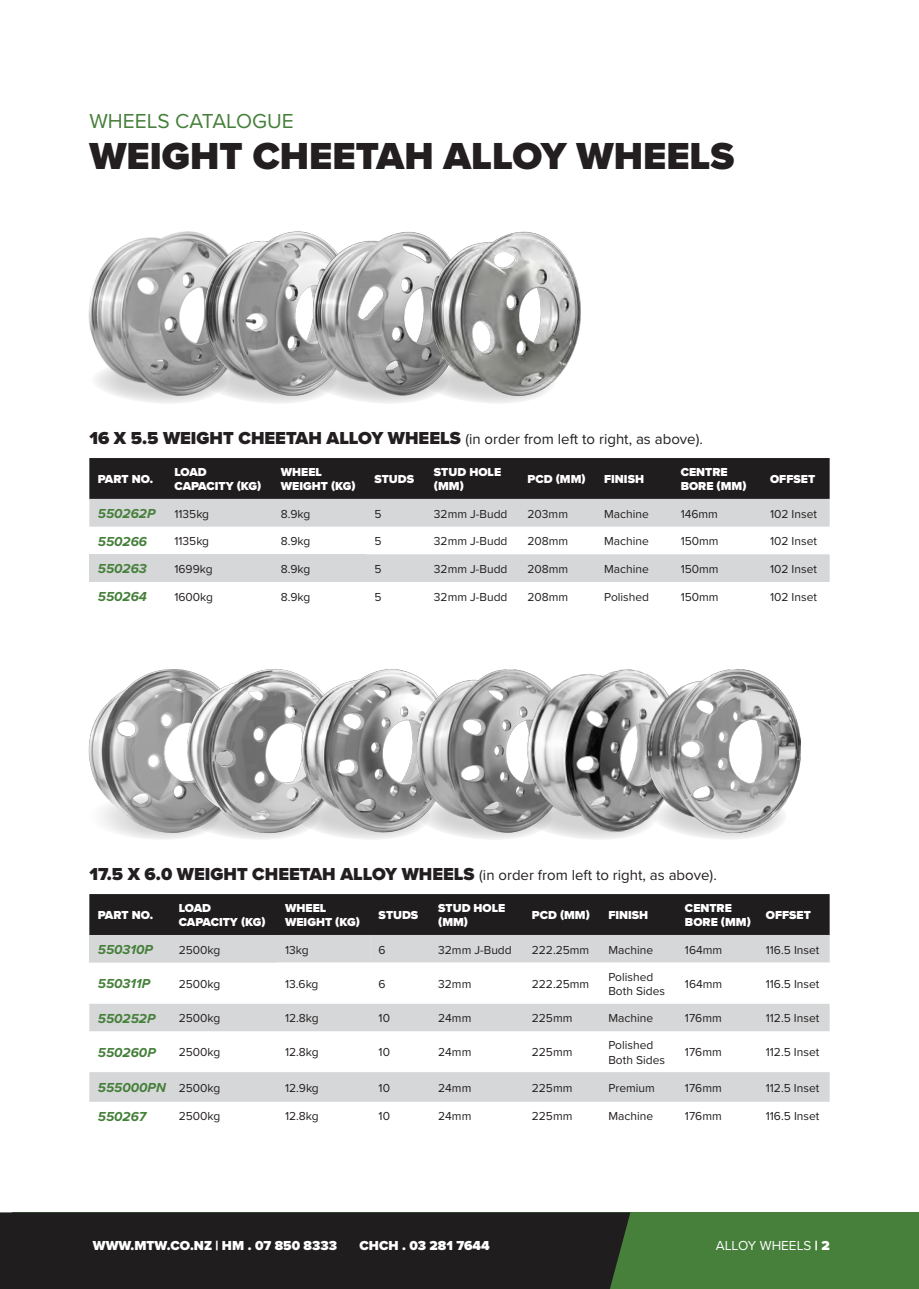
<style>
.page{position:relative;width:919px;height:1289px;background:#fff}
.page>*{position:absolute;margin:0;border:0;box-sizing:border-box;transform-origin:0 0}
.t1{font:900 39px "Proxima Nova";color:#231f20}
.t2{font:21px "Proxima Nova";color:#46803b}
.t3{font:15px "Proxima Nova";color:#231f20}
.t4{font:italic 700 13.5px "Proxima Nova";color:#46803b}
.t5{font:900 13.5px "Proxima Nova";color:#fff}
.t6{font:13.5px "Proxima Nova";color:#fff}
.t7{font:12px/14.4px "Proxima Nova";color:#231f20}
.t8{font:900 12px/14.4px "Proxima Nova";color:#fff}
.s1{font-weight:900;font-size:18px}
.s2{font-weight:900}
</style>
<div class="page">
<div style="left:13px;top:1212px;width:905px;height:76px;background:#46803b"></div>
<div style="left:0;top:1212px;width:630px;height:76px;background:#201d1e"></div>
<img style="left:88px;top:231px;width:116px;height:128px">
<img style="left:204px;top:232px;width:106px;height:127px">
<svg style="left:96px;top:359px;width:437px;height:44px"></svg>
<img style="left:310px;top:231px;width:109px;height:167px">
<img style="left:419px;top:231px;width:162px;height:167px">
<svg style="left:89px;top:458px;width:740px;height:68px;background:#686768"></svg>
<div style="left:89px;top:554px;width:740px;height:28px;background:#d6d7d8"></div>
<div style="left:89px;top:1004px;width:740px;height:27px;background:#d6d7d8"></div>
<svg style="left:89px;top:894px;width:740px;height:69px;background:#6a696a"></svg>
<div style="left:89px;top:1072px;width:740px;height:29px;background:#d6d7d8"></div>
<img style="left:88px;top:669px;width:91px;height:126px">
<img style="left:179px;top:669px;width:113px;height:126px">
<img style="left:292px;top:669px;width:126px;height:126px">
<img style="left:418px;top:669px;width:95px;height:126px">
<svg style="left:102px;top:795px;width:667px;height:44px;background:#b8b8b8"></svg>
<img style="left:513px;top:669px;width:187px;height:170px">
<img style="left:647px;top:669px;width:153px;height:163px">
<p class="t2" style="left:89px;top:105px;width:206px">WHEELS CATALOGUE</p>
<p class="t1" style="left:89px;top:127px;width:646px">WEIGHT CHEETAH ALLOY WHEELS</p>
<p class="t3" style="left:89px;top:428px;width:615px"><span class="s1">16 X 5.5 WEIGHT CHEETAH ALLOY WHEELS</span> (in order from left to right, as above).</p>
<p class="t8" style="left:98px;top:472px;width:57px">PART NO.</p>
<p class="t8" style="left:174px;top:465px;width:88px">LOAD<br>CAPACITY (KG)</p>
<p class="t8" style="left:281px;top:465px;width:76px">WHEEL<br>WEIGHT (KG)</p>
<p class="t8" style="left:374px;top:472px;width:41px">STUDS</p>
<p class="t8" style="left:434px;top:465px;width:69px">STUD HOLE (MM)</p>
<p class="t8" style="left:527px;top:472px;width:60px">PCD (MM)</p>
<p class="t8" style="left:604px;top:472px;width:41px">FINISH</p>
<p class="t8" style="left:680px;top:465px;width:67px">CENTRE<br>BORE (MM)</p>
<p class="t8" style="left:770px;top:472px;width:47px">OFFSET</p>
<p class="t4" style="left:98px;top:503px;width:59px">550262P</p>
<p class="t7" style="left:174px;top:506px;width:36px">1135kg</p>
<p class="t7" style="left:281px;top:506px;width:31px">8.9kg</p>
<p class="t7" style="left:374px;top:506px;width:9px">5</p>
<p class="t7" style="left:434px;top:506px;width:75px">32mm J-Budd</p>
<p class="t7" style="left:527px;top:506px;width:42px">203mm</p>
<p class="t7" style="left:604px;top:506px;width:46px">Machine</p>
<p class="t7" style="left:680px;top:506px;width:39px">146mm</p>
<p class="t7" style="left:770px;top:506px;width:48px">102 Inset</p>
<p class="t4" style="left:98px;top:531px;width:51px">550266</p>
<p class="t7" style="left:174px;top:533px;width:36px">1135kg</p>
<p class="t7" style="left:281px;top:533px;width:31px">8.9kg</p>
<p class="t7" style="left:374px;top:533px;width:9px">5</p>
<p class="t7" style="left:434px;top:533px;width:75px">32mm J-Budd</p>
<p class="t7" style="left:527px;top:533px;width:42px">208mm</p>
<p class="t7" style="left:604px;top:533px;width:46px">Machine</p>
<p class="t7" style="left:680px;top:533px;width:39px">150mm</p>
<p class="t7" style="left:770px;top:533px;width:48px">102 Inset</p>
<p class="t4" style="left:98px;top:559px;width:51px">550263</p>
<p class="t7" style="left:174px;top:561px;width:40px">1699kg</p>
<p class="t7" style="left:281px;top:561px;width:31px">8.9kg</p>
<p class="t7" style="left:374px;top:561px;width:9px">5</p>
<p class="t7" style="left:434px;top:561px;width:75px">32mm J-Budd</p>
<p class="t7" style="left:527px;top:561px;width:42px">208mm</p>
<p class="t7" style="left:604px;top:561px;width:46px">Machine</p>
<p class="t7" style="left:680px;top:561px;width:39px">150mm</p>
<p class="t7" style="left:770px;top:561px;width:48px">102 Inset</p>
<p class="t4" style="left:98px;top:586px;width:51px">550264</p>
<p class="t7" style="left:174px;top:589px;width:40px">1600kg</p>
<p class="t7" style="left:281px;top:589px;width:31px">8.9kg</p>
<p class="t7" style="left:374px;top:589px;width:9px">5</p>
<p class="t7" style="left:434px;top:589px;width:75px">32mm J-Budd</p>
<p class="t7" style="left:527px;top:589px;width:42px">208mm</p>
<p class="t7" style="left:604px;top:589px;width:47px">Polished</p>
<p class="t7" style="left:680px;top:589px;width:39px">150mm</p>
<p class="t7" style="left:770px;top:589px;width:48px">102 Inset</p>
<p class="t3" style="left:89px;top:864px;width:629px"><span class="s1">17.5 X 6.0 WEIGHT CHEETAH ALLOY WHEELS</span> (in order from left to right, as above).</p>
<p class="t8" style="left:98px;top:908px;width:57px">PART NO.</p>
<p class="t8" style="left:179px;top:900px;width:88px">LOAD<br>CAPACITY (KG)</p>
<p class="t8" style="left:285px;top:900px;width:76px">WHEEL<br>WEIGHT (KG)</p>
<p class="t8" style="left:378px;top:908px;width:41px">STUDS</p>
<p class="t8" style="left:438px;top:900px;width:69px">STUD HOLE (MM)</p>
<p class="t8" style="left:531px;top:908px;width:60px">PCD (MM)</p>
<p class="t8" style="left:608px;top:908px;width:41px">FINISH</p>
<p class="t8" style="left:685px;top:900px;width:67px">CENTRE<br>BORE (MM)</p>
<p class="t8" style="left:765px;top:908px;width:47px">OFFSET</p>
<p class="t4" style="left:98px;top:939px;width:57px">550310P</p>
<p class="t7" style="left:179px;top:941px;width:43px">2500kg</p>
<p class="t7" style="left:285px;top:941px;width:25px">13kg</p>
<p class="t7" style="left:378px;top:941px;width:9px">6</p>
<p class="t7" style="left:438px;top:941px;width:75px">32mm J-Budd</p>
<p class="t7" style="left:531px;top:941px;width:59px">222.25mm</p>
<p class="t7" style="left:608px;top:941px;width:46px">Machine</p>
<p class="t7" style="left:685px;top:941px;width:39px">164mm</p>
<p class="t7" style="left:765px;top:941px;width:55px">116.5 Inset</p>
<p class="t4" style="left:98px;top:973px;width:54px">550311P</p>
<p class="t7" style="left:179px;top:976px;width:43px">2500kg</p>
<p class="t7" style="left:285px;top:976px;width:35px">13.6kg</p>
<p class="t7" style="left:378px;top:976px;width:9px">6</p>
<p class="t7" style="left:438px;top:976px;width:35px">32mm</p>
<p class="t7" style="left:531px;top:976px;width:59px">222.25mm</p>
<p class="t7" style="left:608px;top:968px;width:58px">Polished<br>Both Sides</p>
<p class="t7" style="left:685px;top:976px;width:39px">164mm</p>
<p class="t7" style="left:765px;top:976px;width:55px">116.5 Inset</p>
<p class="t4" style="left:98px;top:1008px;width:59px">550252P</p>
<p class="t7" style="left:179px;top:1010px;width:43px">2500kg</p>
<p class="t7" style="left:285px;top:1010px;width:35px">12.8kg</p>
<p class="t7" style="left:378px;top:1010px;width:13px">10</p>
<p class="t7" style="left:438px;top:1010px;width:35px">24mm</p>
<p class="t7" style="left:531px;top:1010px;width:42px">225mm</p>
<p class="t7" style="left:608px;top:1010px;width:46px">Machine</p>
<p class="t7" style="left:685px;top:1010px;width:38px">176mm</p>
<p class="t7" style="left:765px;top:1010px;width:55px">112.5 Inset</p>
<p class="t4" style="left:98px;top:1042px;width:59px">550260P</p>
<p class="t7" style="left:179px;top:1044px;width:43px">2500kg</p>
<p class="t7" style="left:285px;top:1044px;width:35px">12.8kg</p>
<p class="t7" style="left:378px;top:1044px;width:13px">10</p>
<p class="t7" style="left:438px;top:1044px;width:35px">24mm</p>
<p class="t7" style="left:531px;top:1044px;width:42px">225mm</p>
<p class="t7" style="left:608px;top:1037px;width:58px">Polished<br>Both Sides</p>
<p class="t7" style="left:685px;top:1044px;width:38px">176mm</p>
<p class="t7" style="left:765px;top:1044px;width:55px">112.5 Inset</p>
<p class="t4" style="left:98px;top:1077px;width:69px">555000PN</p>
<p class="t7" style="left:179px;top:1079px;width:43px">2500kg</p>
<p class="t7" style="left:285px;top:1079px;width:35px">12.9kg</p>
<p class="t7" style="left:378px;top:1079px;width:13px">10</p>
<p class="t7" style="left:438px;top:1079px;width:35px">24mm</p>
<p class="t7" style="left:531px;top:1079px;width:42px">225mm</p>
<p class="t7" style="left:608px;top:1079px;width:48px">Premium</p>
<p class="t7" style="left:685px;top:1079px;width:38px">176mm</p>
<p class="t7" style="left:765px;top:1079px;width:55px">112.5 Inset</p>
<p class="t4" style="left:98px;top:1106px;width:50px">550267</p>
<p class="t7" style="left:179px;top:1108px;width:43px">2500kg</p>
<p class="t7" style="left:285px;top:1108px;width:35px">12.8kg</p>
<p class="t7" style="left:378px;top:1108px;width:13px">10</p>
<p class="t7" style="left:438px;top:1108px;width:35px">24mm</p>
<p class="t7" style="left:531px;top:1108px;width:42px">225mm</p>
<p class="t7" style="left:608px;top:1108px;width:46px">Machine</p>
<p class="t7" style="left:685px;top:1108px;width:38px">176mm</p>
<p class="t7" style="left:765px;top:1108px;width:55px">116.5 Inset</p>
<p class="t5" style="left:93px;top:1235px;width:246px">WWW.MTW.CO.NZ | HM . 07 850 8333</p>
<p class="t5" style="left:359px;top:1235px;width:132px">CHCH . 03 281 7644</p>
<p class="t6" style="left:715px;top:1235px;width:115px">ALLOY WHEELS <span class="s2">| 2</span></p>
</div>
